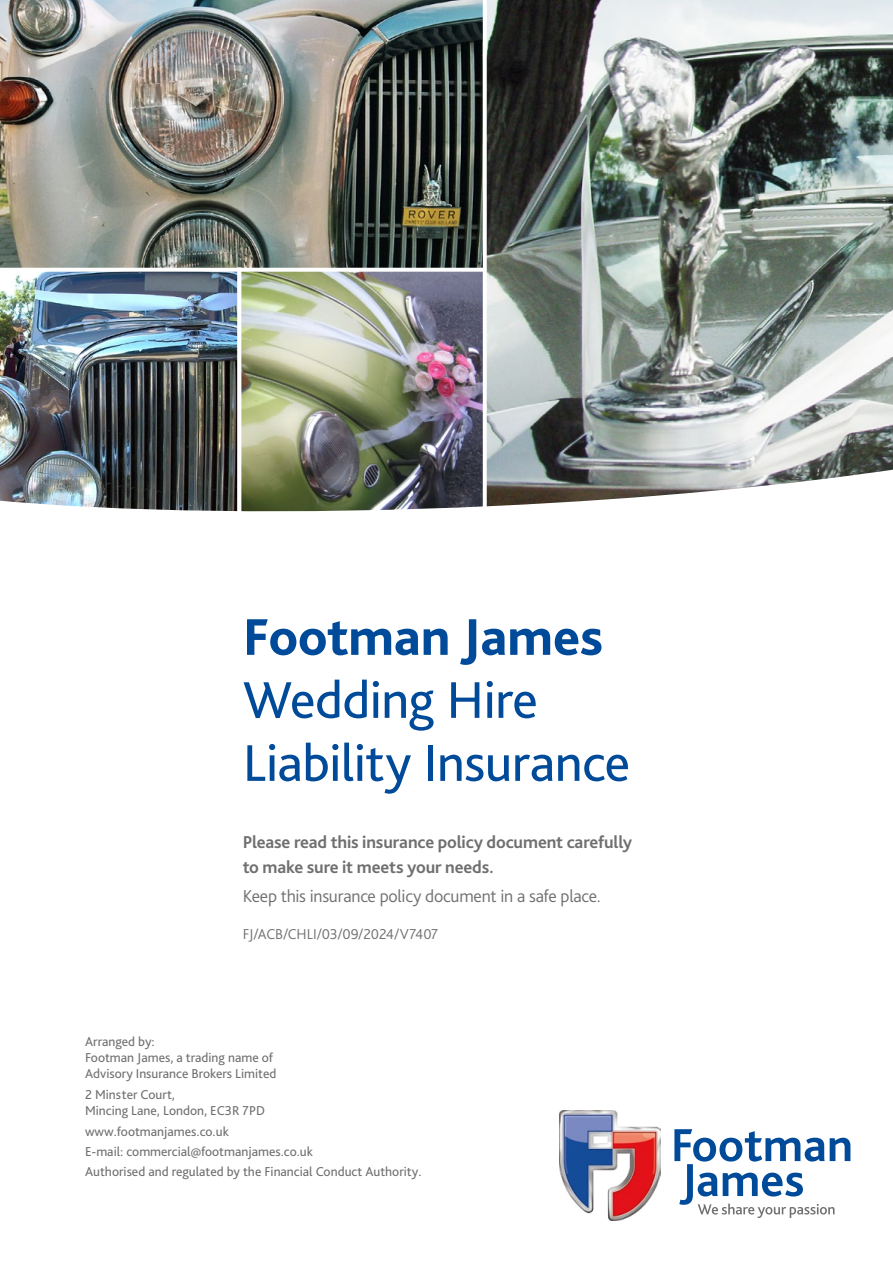
<style>
.page{position:relative;width:893px;height:1263px;background:#fff}
.page>*{position:absolute;margin:0;border:0;box-sizing:border-box;transform-origin:0 0}
.t1{font:54px/63px "Bliss Pro";letter-spacing:-.01em;color:#004a9a}
.Body_Copy_Indented_Bulleted{font:700 18px/24.6px "Bliss Pro";letter-spacing:-.01em;color:#706f6f}
.Body_Copy_Indented_Bulleted-2{font:300 18px "Bliss Pro";letter-spacing:-.015em;color:#706f6f}
.Body_Copy_Indented_Bulleted-3{font:300 15px "Bliss Pro";letter-spacing:-.01em;color:#706f6f}
.t2{font:13.5px/16.2px "Bliss Pro";color:#706f6f}
.s1{font-weight:800}
</style>
<div class="page">
<img style="left:487px;top:0;width:406px;height:468px">
<img style="left:241px;top:272px;width:242px;height:196px">
<img style="left:0;top:272px;width:237px;height:196px">
<img style="left:0;top:0;width:483px;height:268px">
<svg style="left:486px;top:49px;width:1px;height:419px"></svg>
<svg style="left:237px;top:267px;width:4px;height:201px"></svg>
<svg style="left:44px;top:268px;width:439px;height:4px"></svg>
<img style="left:0;top:468px;width:893px;height:44px">
<img style="left:559px;top:1110px;width:101px;height:110px">
<svg style="left:674px;top:1129px;width:176px;height:89px"></svg>
<p class="t1" style="left:243px;top:604px;width:389px"><span class="s1">Footman James<br></span>Wedding Hire<br>Liability Insurance</p>
<p class="Body_Copy_Indented_Bulleted" style="left:243px;top:829px;width:391px">Please read this insurance policy document carefully to make sure it meets your needs.</p>
<p class="Body_Copy_Indented_Bulleted-2" style="left:243px;top:884px;width:360px">Keep this insurance policy document in a safe place.</p>
<p class="Body_Copy_Indented_Bulleted-3" style="left:243px;top:925px;width:197px">FJ/ACB/CHLI/03/09/2024/V7407</p>
<p class="t2" style="left:85px;top:1033px;width:71px">Arranged by:</p>
<p class="t2" style="left:85px;top:1049px;width:193px">Footman James, a trading name of<br>Advisory Insurance Brokers Limited</p>
<p class="t2" style="left:85px;top:1086px;width:181px">2 Minster Court,<br>Mincing Lane, London, EC3R 7PD</p>
<p class="t2" style="left:85px;top:1123px;width:145px">www.footmanjames.co.uk</p>
<p class="t2" style="left:85px;top:1143px;width:230px">E-mail: commercial@footmanjames.co.uk</p>
<p class="t2" style="left:85px;top:1163px;width:338px">Authorised and regulated by the Financial Conduct Authority.</p>
</div>
